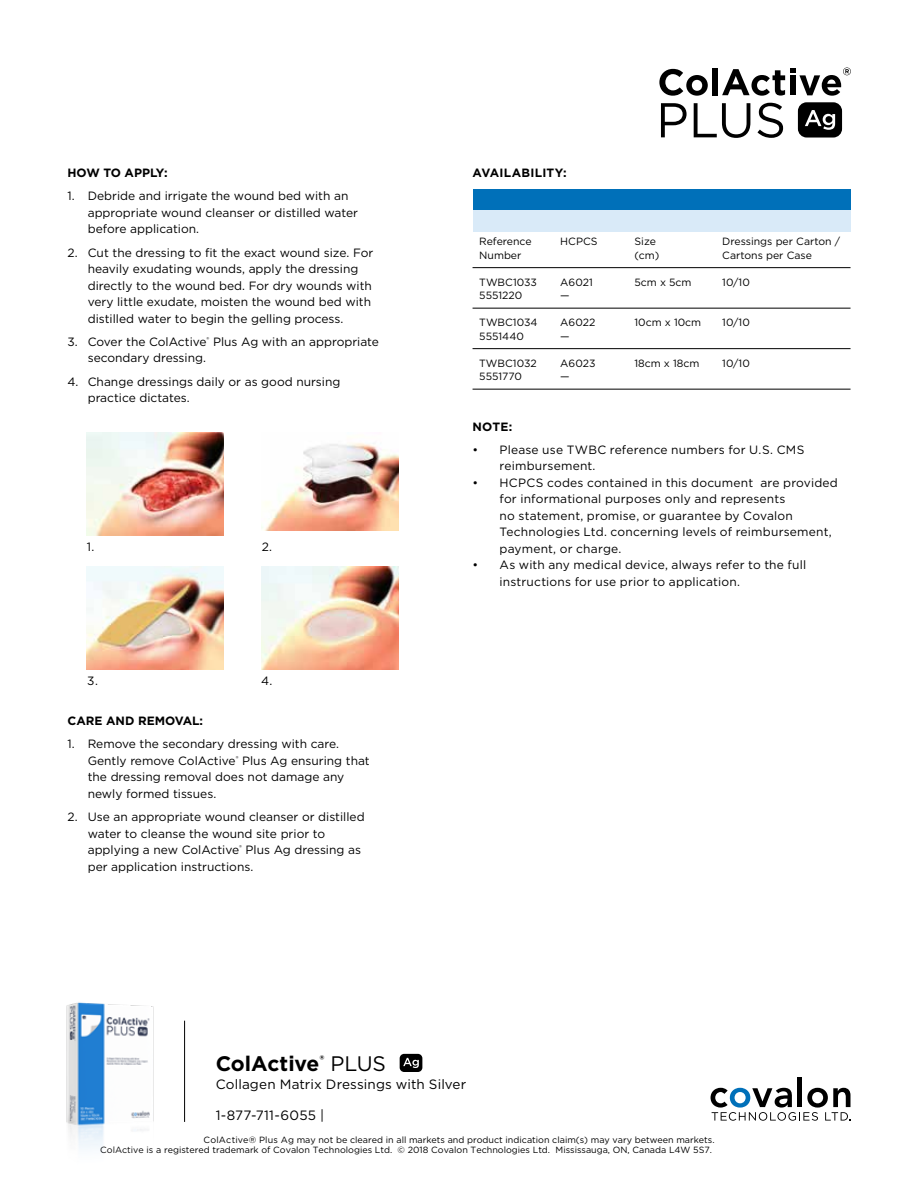
<style>
.page{position:relative;width:918px;height:1188px;background:#fff}
.page>*{position:absolute;margin:0;border:0;box-sizing:border-box;transform-origin:0 0}
.t1{font:700 21px "Gotham";letter-spacing:-.005em;color:#000}
.t2{font:13.5px "Gotham";letter-spacing:.01em;color:#000}
.t3{font:12px/16.5px "Gotham";color:#000}
.t4{font:700 12px "Gotham";color:#000}
.t5{font:10.5px/13.5px "Gotham";color:#000}
.t6{font:9px/10.5px "Gotham";color:#000}
.s1{font-weight:400}
.s2{font-weight:700}
</style>
<div class="page">
<svg style="left:659px;top:69px;width:49px;height:27px"></svg>
<div style="left:712px;top:68px;width:6px;height:27px;background:#000"></div>
<div style="left:798px;top:102px;width:44px;height:36px;background:#000;border-radius:9px"></div>
<svg style="left:805px;top:110px;width:30px;height:20px"></svg>
<svg style="left:661px;top:103px;width:26px;height:34px"></svg>
<svg style="left:694px;top:103px;width:56px;height:35px"></svg>
<svg style="left:757px;top:103px;width:26px;height:35px"></svg>
<img style="left:87px;top:567px;width:137px;height:102px">
<img style="left:87px;top:433px;width:137px;height:102px">
<img style="left:262px;top:443px;width:136px;height:88px">
<img style="left:262px;top:567px;width:136px;height:102px">
<div style="left:400px;top:1054px;width:22px;height:18px;background:#000;border-radius:5px"></div>
<svg style="left:403px;top:1058px;width:16px;height:10px"></svg>
<img style="left:66px;top:1002px;width:120px;height:147px">
<hr style="left:473px;top:389px;width:378px;height:1px;background:#000">
<hr style="left:473px;top:348px;width:378px;height:1px;background:#000">
<hr style="left:473px;top:308px;width:378px;height:1px;background:#000">
<hr style="left:473px;top:267px;width:378px;height:1px;background:#000">
<div style="left:797px;top:1077px;width:5px;height:30px;background:#000"></div>
<div style="left:473px;top:189px;width:378px;height:21px;background:#0070b9"></div>
<div style="left:473px;top:210px;width:378px;height:22px;background:#d9eaf8"></div>
<svg style="left:722px;top:68px;width:129px;height:28px"></svg>
<svg style="left:711px;top:1088px;width:139px;height:33px"></svg>
<h6 class="t4" style="left:68px;top:165px;width:102px">HOW TO APPLY:</h6>
<p class="t3" style="left:88px;top:188px;width:272px;text-indent:-20px">1. Debride and irrigate the wound bed with an appropriate wound cleanser or distilled water before application.</p>
<p class="t3" style="left:88px;top:244px;width:287px;text-indent:-20px">2. Cut the dressing to fit the exact wound size. For heavily exudating wounds, apply the dressing directly to the wound bed. For dry wounds with very little exudate, moisten the wound bed with distilled water to begin the gelling process.</p>
<p class="t3" style="left:88px;top:333px;width:293px;text-indent:-20px">3. Cover the ColActive<sup>®</sup> Plus Ag with an appropriate secondary dressing.</p>
<p class="t3" style="left:88px;top:373px;width:254px;text-indent:-20px">4. Change dressings daily or as good nursing practice dictates.</p>
<p class="t3" style="left:87px;top:538px;width:9px">1.</p>
<p class="t3" style="left:87px;top:672px;width:12px">3.</p>
<p class="t3" style="left:262px;top:538px;width:12px">2.</p>
<p class="t3" style="left:261px;top:672px;width:13px">4.</p>
<h6 class="t4" style="left:68px;top:713px;width:137px">CARE AND REMOVAL:</h6>
<p class="t3" style="left:88px;top:736px;width:284px;text-indent:-20px">1. Remove the secondary dressing with care.<br>Gently remove ColActive<sup>®</sup> Plus Ag ensuring that the dressing removal does not damage any newly formed tissues.</p>
<p class="t3" style="left:88px;top:808px;width:278px;text-indent:-20px">2. Use an appropriate wound cleanser or distilled water to cleanse the wound site prior to applying a new ColActive<sup>®</sup> Plus Ag dressing as per application instructions.</p>
<p class="t4" style="left:473px;top:165px;width:96px">AVAILABILITY:</p>
<p class="t5" style="left:479px;top:235px;width:54px">Reference<br>Number</p>
<p class="t5" style="left:560px;top:235px;width:39px">HCPCS</p>
<p class="t5" style="left:635px;top:235px;width:26px">Size (cm)</p>
<p class="t5" style="left:722px;top:235px;width:120px">Dressings per Carton /<br>Cartons per Case</p>
<p class="t5" style="left:479px;top:275px;width:59px">TWBC1033<br>5551220</p>
<p class="t5" style="left:560px;top:275px;width:34px">A6021 —</p>
<p class="t5" style="left:635px;top:275px;width:59px">5cm x 5cm</p>
<p class="t5" style="left:722px;top:275px;width:29px">10/10</p>
<p class="t5" style="left:479px;top:316px;width:60px">TWBC1034<br>5551440</p>
<p class="t5" style="left:560px;top:316px;width:37px">A6022 —</p>
<p class="t5" style="left:635px;top:316px;width:68px">10cm x 10cm</p>
<p class="t5" style="left:722px;top:316px;width:29px">10/10</p>
<p class="t5" style="left:479px;top:356px;width:59px">TWBC1032<br>5551770</p>
<p class="t5" style="left:560px;top:356px;width:37px">A6023 —</p>
<p class="t5" style="left:635px;top:356px;width:66px">18cm x 18cm</p>
<p class="t5" style="left:722px;top:356px;width:29px">10/10</p>
<h6 class="t4" style="left:473px;top:418px;width:41px">NOTE:</h6>
<p class="t3" style="left:500px;top:441px;width:306px;text-indent:-27px">• Please use TWBC reference numbers for U.S. CMS reimbursement.</p>
<p class="t3" style="left:500px;top:474px;width:340px;text-indent:-27px">• HCPCS codes contained in this document are provided for informational purposes only and represents<br>no statement, promise, or guarantee by Covalon Technologies Ltd. concerning levels of reimbursement, payment, or charge.</p>
<p class="t3" style="left:500px;top:557px;width:308px;text-indent:-27px">• As with any medical device, always refer to the full instructions for use prior to application.</p>
<p class="t1" style="left:216px;top:1049px;width:172px">ColActive<sup>®</sup> <span class="s1">PLUS</span></p>
<p class="t2" style="left:216px;top:1075px;width:252px">Collagen Matrix Dressings with Silver</p>
<p class="t6" style="left:100px;top:1134px;width:667px;text-indent:103px">ColActive’ Plus Ag may not be cleared in all markets and product indication claim(s) may vary between markets.<br>ColActive is a registered trademark of Covalon Technologies Ltd. © 2018 Covalon Technologies Ltd. Mississauga, ON, Canada L4W 5S7. <span class="s2">CP-AG-U-1</span></p>
</div>
